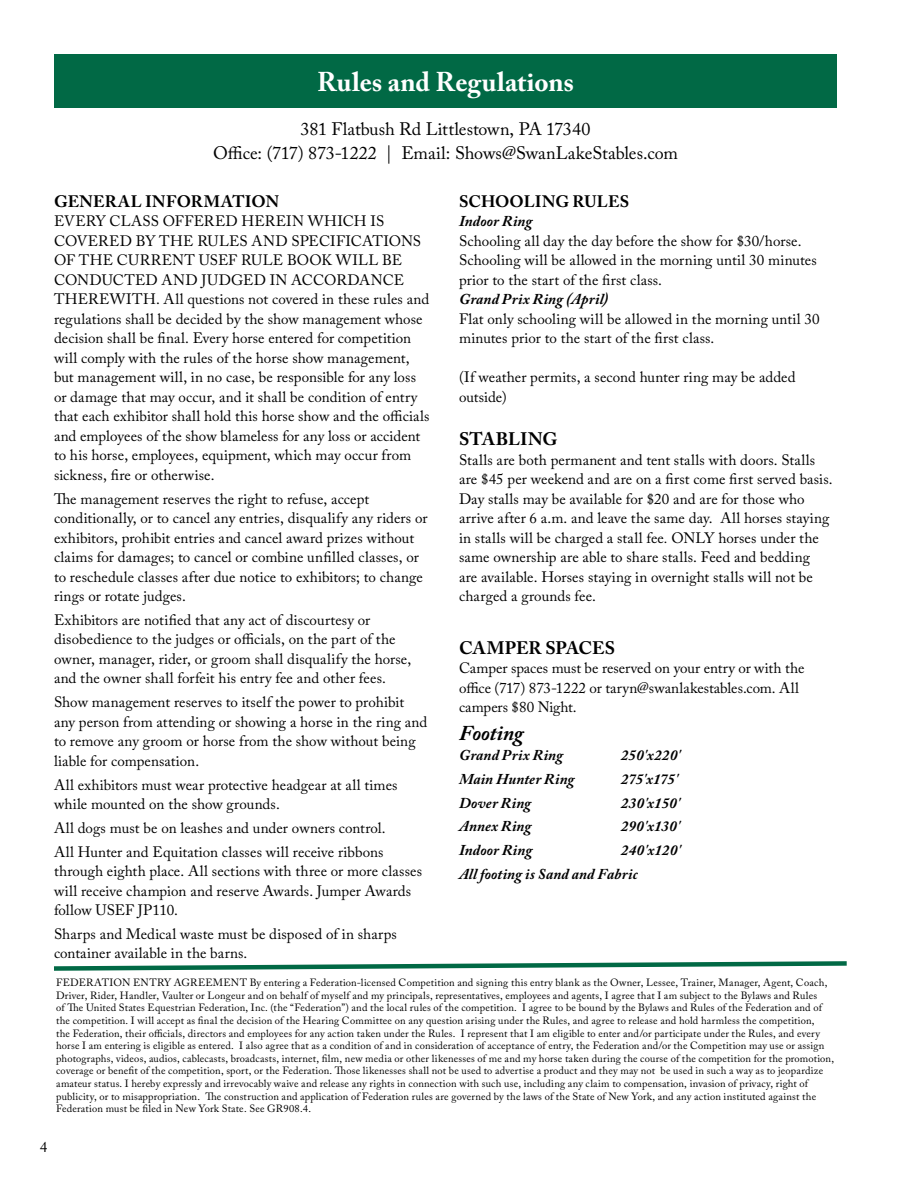
<style>
.page{position:relative;width:918px;height:1188px;background:#fff}
.page>*{position:absolute;margin:0;border:0;box-sizing:border-box;transform-origin:0 0}
.t1{font:700 27px "Adobe Caslon Pro";color:#fff}
.t2{font:italic 700 21px "Adobe Caslon Pro";letter-spacing:-.005em;color:#000}
.t3{font:18px/24px "Adobe Caslon Pro";letter-spacing:-.005em;color:#000;text-align:center}
.t4{font:700 18px "Adobe Caslon Pro";color:#000}
.t5{font:700 16.5px "Adobe Caslon Pro";letter-spacing:.01em;color:#000}
.t6{font:15px/19.5px "Adobe Caslon Pro";letter-spacing:.005em;color:#000}
.t7{font:italic 700 15px/23.9px "Adobe Caslon Pro";letter-spacing:.01em;color:#000}
.t8{font:10.5px/12.6px "Adobe Caslon Pro";letter-spacing:.015em;color:#000}
.s1{font-style:italic}
</style>
<div class="page">
<div style="left:54px;top:54px;width:783px;height:54px;background:#016945"></div>
<svg style="left:54px;top:961px;width:793px;height:10px"></svg>
<h1 class="t1" style="left:317px;top:66px;width:259px">Rules and Regulations</h1>
<p class="t3" style="left:213px;top:117px;width:466px">381 Flatbush Rd Littlestown, PA 17340<br>Office: (717) 873-1222 | Email: Shows@SwanLakeStables.com</p>
<p class="t5" style="left:54px;top:191px;width:227px">GENERAL INFORMATION</p>
<p class="t6" style="left:54px;top:211px;width:377px">EVERY CLASS OFFERED HEREIN WHICH IS COVERED BY THE RULES AND SPECIFICATIONS OF THE CURRENT USEF RULE BOOK WILL BE CONDUCTED AND JUDGED IN ACCORDANCE THEREWITH. All questions not covered in these rules and regulations shall be decided by the show management whose decision shall be final. Every horse entered for competition will comply with the rules of the horse show management, but management will, in no case, be responsible for any loss or damage that may occur, and it shall be condition of entry that each exhibitor shall hold this horse show and the officials and employees of the show blameless for any loss or accident to his horse, employees, equipment, which may occur from sickness, fire or otherwise.</p>
<p class="t6" style="left:54px;top:489px;width:375px">The management reserves the right to refuse, accept conditionally, or to cancel any entries, disqualify any riders or exhibitors, prohibit entries and cancel award prizes without claims for damages; to cancel or combine unfilled classes, or to reschedule classes after due notice to exhibitors; to change rings or rotate judges.</p>
<p class="t6" style="left:54px;top:610px;width:359px">Exhibitors are notified that any act of discourtesy or disobedience to the judges or officials, on the part of the owner, manager, rider, or groom shall disqualify the horse, and the owner shall forfeit his entry fee and other fees.</p>
<p class="t6" style="left:54px;top:692px;width:375px">Show management reserves to itself the power to prohibit any person from attending or showing a horse in the ring and to remove any groom or horse from the show without being liable for compensation.</p>
<p class="t6" style="left:54px;top:775px;width:345px">All exhibitors must wear protective headgear at all times while mounted on the show grounds.</p>
<p class="t6" style="left:54px;top:816px;width:333px;line-height:23.9px">All dogs must be on leashes and under owners control.<br>All Hunter and Equitation classes will receive ribbons</p>
<p class="t6" style="left:54px;top:861px;width:370px">through eighth place. All sections with three or more classes will receive champion and reserve Awards. Jumper Awards follow USEF JP110.</p>
<p class="t6" style="left:54px;top:924px;width:344px">Sharps and Medical waste must be disposed of in sharps container available in the barns.</p>
<p class="t5" style="left:459px;top:191px;width:172px">SCHOOLING RULES</p>
<p class="t7" style="left:459px;top:209px;width:75px">Indoor Ring</p>
<p class="t6" style="left:459px;top:231px;width:359px">Schooling all day the day before the show for $30/horse.<br>Schooling will be allowed in the morning until 30 minutes prior to the start of the first class.</p>
<p class="t7" style="left:459px;top:287px;width:151px">Grand Prix Ring (April)</p>
<p class="t6" style="left:459px;top:309px;width:362px">Flat only schooling will be allowed in the morning until 30 minutes prior to the start of the first class.</p>
<p class="t6" style="left:459px;top:367px;width:338px">(If weather permits, a second hunter ring may be added outside)</p>
<p class="t4" style="left:459px;top:428px;width:100px">STABLING</p>
<p class="t6" style="left:459px;top:450px;width:375px">Stalls are both permanent and tent stalls with doors. Stalls are $45 per weekend and are on a first come first served basis.<br>Day stalls may be available for $20 and are for those who arrive after 6 a.m. and leave the same day. All horses staying in stalls will be charged a stall fee<span class="s1">.</span> ONLY horses under the same ownership are able to share stalls. Feed and bedding<br>are available. Horses staying in overnight stalls will not be charged a grounds fee.</p>
<p class="t4" style="left:459px;top:637px;width:158px">CAMPER SPACES</p>
<p class="t6" style="left:459px;top:658px;width:347px">Camper spaces must be reserved on your entry or with the office (717) 873-1222 or taryn@swanlakestables.com. All campers $80 Night.</p>
<h2 class="t2" style="left:459px;top:721px;width:66px">Footing</h2>
<p class="t7" style="left:459px;top:743px;width:106px">Grand Prix Ring</p>
<p class="t7" style="left:621px;top:743px;width:61px">250'x220'</p>
<p class="t7" style="left:459px;top:767px;width:117px">Main Hunter Ring</p>
<p class="t7" style="left:621px;top:767px;width:58px">275'x175'</p>
<p class="t7" style="left:459px;top:790px;width:74px">Dover Ring</p>
<p class="t7" style="left:621px;top:790px;width:60px">230'x150'</p>
<p class="t7" style="left:459px;top:814px;width:74px">Annex Ring</p>
<p class="t7" style="left:621px;top:814px;width:60px">290'x130'</p>
<p class="t7" style="left:459px;top:838px;width:75px">Indoor Ring</p>
<p class="t7" style="left:459px;top:838px;width:223px;text-indent:162px">240'x120'<br>All footing is Sand and Fabric</p>
<p class="t8" style="left:56px;top:976px;width:779px">FEDERATION ENTRY AGREEMENT By entering a Federation-licensed Competition and signing this entry blank as the Owner, Lessee, Trainer, Manager, Agent, Coach, Driver, Rider, Handler, Vaulter or Longeur and on behalf of myself and my principals, representatives, employees and agents, I agree that I am subject to the Bylaws and Rules<br>of The United States Equestrian Federation, Inc. (the “Federation”) and the local rules of the competition. I agree to be bound by the Bylaws and Rules of the Federation and of the competition. I will accept as final the decision of the Hearing Committee on any question arising under the Rules, and agree to release and hold harmless the competition,<br>the Federation, their officials, directors and employees for any action taken under the Rules. I represent that I am eligible to enter and/or participate under the Rules, and every horse I am entering is eligible as entered. I also agree that as a condition of and in consideration of acceptance of entry, the Federation and/or the Competition may use or assign photographs, videos, audios, cablecasts, broadcasts, internet, film, new media or other likenesses of me and my horse taken during the course of the competition for the promotion, coverage or benefit of the competition, sport, or the Federation. Those likenesses shall not be used to advertise a product and they may not be used in such a way as to jeopardize amateur status. I hereby expressly and irrevocably waive and release any rights in connection with such use, including any claim to compensation, invasion of privacy, right of publicity, or to misappropriation. The construction and application of Federation rules are governed by the laws of the State of New York, and any action instituted against the Federation must be filed in New York State. See GR908.4.</p>
<p class="t6" style="left:40px;top:1137px;width:9px">4</p>
</div>
